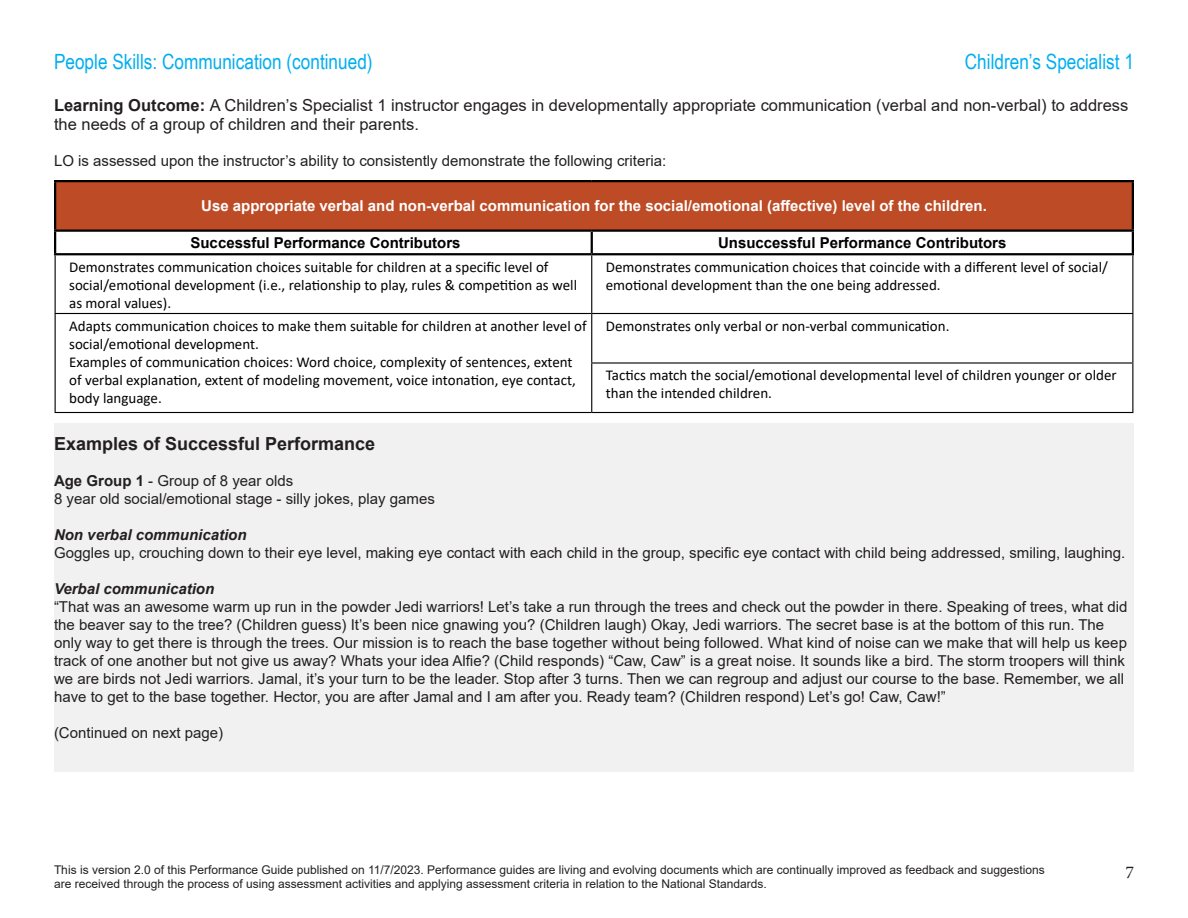
<style>
.page{position:relative;width:1188px;height:918px;background:#fff}
.page>*{position:absolute;margin:0;border:0;box-sizing:border-box;transform-origin:0 0}
.t1{font:21px "Arial Narrow";color:#00aeef}
.t2{font:700 18px "Arial";color:#231f20}
.t3{font:18px "Minion Pro";color:#231f20}
.t4{font:16.5px/19.8px "Arial";color:#231f20}
.t5{font:15px/18px "Arial";color:#231f20}
.t6{font:15px/18px "Calibri";color:#000}
.t7{font:700 15px "Arial";color:#fff}
.t8{font:700 15px "Arial";color:#000}
.t9{font:italic 700 15px "Arial";color:#231f20}
.t10{font:12px/14.4px "Arial";color:#231f20}
.s1{font-weight:700}
</style>
<div class="page">
<div style="left:54px;top:424px;width:1080px;height:348px;background:#f1f1f2"></div>
<div style="left:55px;top:181px;width:1078px;height:50px;background:#bd4c26"></div>
<hr style="left:1132px;top:182px;width:2px;height:48px;background:#000">
<hr style="left:54px;top:182px;width:2px;height:48px;background:#000">
<hr style="left:54px;top:232px;width:2px;height:21px;background:#000">
<hr style="left:54px;top:180px;width:538px;height:2px;background:#000">
<hr style="left:592px;top:180px;width:542px;height:2px;background:#000">
<hr style="left:591px;top:232px;width:2px;height:21px;background:#000">
<hr style="left:1132px;top:232px;width:2px;height:21px;background:#000">
<hr style="left:54px;top:230px;width:538px;height:2px;background:#000">
<hr style="left:592px;top:230px;width:542px;height:2px;background:#000">
<hr style="left:54px;top:253px;width:538px;height:2px;background:#000">
<hr style="left:592px;top:253px;width:542px;height:2px;background:#000">
<hr style="left:55px;top:412px;width:537px;height:1px;background:#000">
<hr style="left:55px;top:313px;width:537px;height:1px;background:#000">
<hr style="left:592px;top:313px;width:541px;height:1px;background:#000">
<hr style="left:591px;top:362px;width:542px;height:2px;background:#000">
<hr style="left:592px;top:412px;width:541px;height:1px;background:#000">
<hr style="left:55px;top:255px;width:1px;height:58px;background:#000">
<hr style="left:55px;top:314px;width:1px;height:49px;background:#000">
<hr style="left:55px;top:363px;width:1px;height:49px;background:#000">
<hr style="left:591px;top:255px;width:1px;height:58px;background:#000">
<hr style="left:1132px;top:255px;width:1px;height:58px;background:#000">
<hr style="left:591px;top:314px;width:1px;height:48px;background:#000">
<hr style="left:1132px;top:314px;width:1px;height:48px;background:#000">
<hr style="left:591px;top:364px;width:1px;height:48px;background:#000">
<hr style="left:1132px;top:364px;width:1px;height:48px;background:#000">
<p class="t1" style="left:54px;top:46px;width:320px">People Skills: Communication (continued)</p>
<h1 class="t1" style="left:965px;top:46px;width:171px">Children’s Specialist 1</h1>
<p class="t4" style="left:54px;top:95px;width:1076px"><span class="s1">Learning Outcome:</span> A Children’s Specialist 1 instructor engages in developmentally appropriate communication (verbal and non-verbal) to address the needs of a group of children and their parents.</p>
<p class="t5" style="left:54px;top:152px;width:614px">LO is assessed upon the instructor’s ability to consistently demonstrate the following criteria:</p>
<p class="t7" style="left:201px;top:195px;width:787px">Use appropriate verbal and non-verbal communication for the social/emotional (affective) level of the children.</p>
<p class="t8" style="left:190px;top:232px;width:272px">Successful Performance Contributors</p>
<p class="t8" style="left:718px;top:232px;width:290px">Unsuccessful Performance Contributors</p>
<p class="t6" style="left:69px;top:257px;width:509px">Demonstrates communication choices suitable for children at a specific level of social/emotional development (i.e., relationship to play, rules &amp; competition as well as moral values).</p>
<p class="t6" style="left:606px;top:257px;width:504px">Demonstrates communication choices that coincide with a different level of social/ emotional development than the one being addressed.</p>
<p class="t6" style="left:69px;top:316px;width:519px">Adapts communication choices to make them suitable for children at another level of social/emotional development.<br>Examples of communication choices: Word choice, complexity of sentences, extent of verbal explanation, extent of modeling movement, voice intonation, eye contact, body language.</p>
<p class="t6" style="left:606px;top:316px;width:345px">Demonstrates only verbal or non-verbal communication.</p>
<p class="t6" style="left:606px;top:366px;width:512px">Tactics match the social/emotional developmental level of children younger or older than the intended children.</p>
<p class="t2" style="left:54px;top:431px;width:323px">Examples of Successful Performance</p>
<p class="t5" style="left:54px;top:471px;width:241px"><span class="s1">Age Group 1</span> - Group of 8 year olds</p>
<p class="t5" style="left:54px;top:489px;width:382px">8 year old social/emotional stage - silly jokes, play games</p>
<p class="t9" style="left:54px;top:524px;width:194px">Non verbal communication</p>
<p class="t5" style="left:54px;top:543px;width:1073px">Goggles up, crouching down to their eye level, making eye contact with each child in the group, specific eye contact with child being addressed, smiling, laughing.</p>
<p class="t9" style="left:54px;top:578px;width:162px">Verbal communication</p>
<p class="t5" style="left:54px;top:597px;width:1075px">“That was an awesome warm up run in the powder Jedi warriors! Let’s take a run through the trees and check out the powder in there. Speaking of trees, what did the beaver say to the tree? (Children guess) It’s been nice gnawing you? (Children laugh) Okay, Jedi warriors. The secret base is at the bottom of this run. The only way to get there is through the trees. Our mission is to reach the base together without being followed. What kind of noise can we make that will help us keep track of one another but not give us away? Whats your idea Alfie? (Child responds) “Caw, Caw” is a great noise. It sounds like a bird. The storm troopers will think we are birds not Jedi warriors. Jamal, it’s your turn to be the leader. Stop after 3 turns. Then we can regroup and adjust our course to the base. Remember, we all have to get to the base together. Hector, you are after Jamal and I am after you. Ready team? (Children respond) Let’s go! Caw, Caw!”</p>
<p class="t5" style="left:54px;top:723px;width:171px">(Continued on next page)</p>
<p class="t10" style="left:54px;top:862px;width:992px">This is version 2.0 of this Performance Guide published on 11/7/2023. Performance guides are living and evolving documents which are continually improved as feedback and suggestions are received through the process of using assessment activities and applying assessment criteria in relation to the National Standards.</p>
<p class="t3" style="left:1125px;top:860px;width:10px">7</p>
</div>
